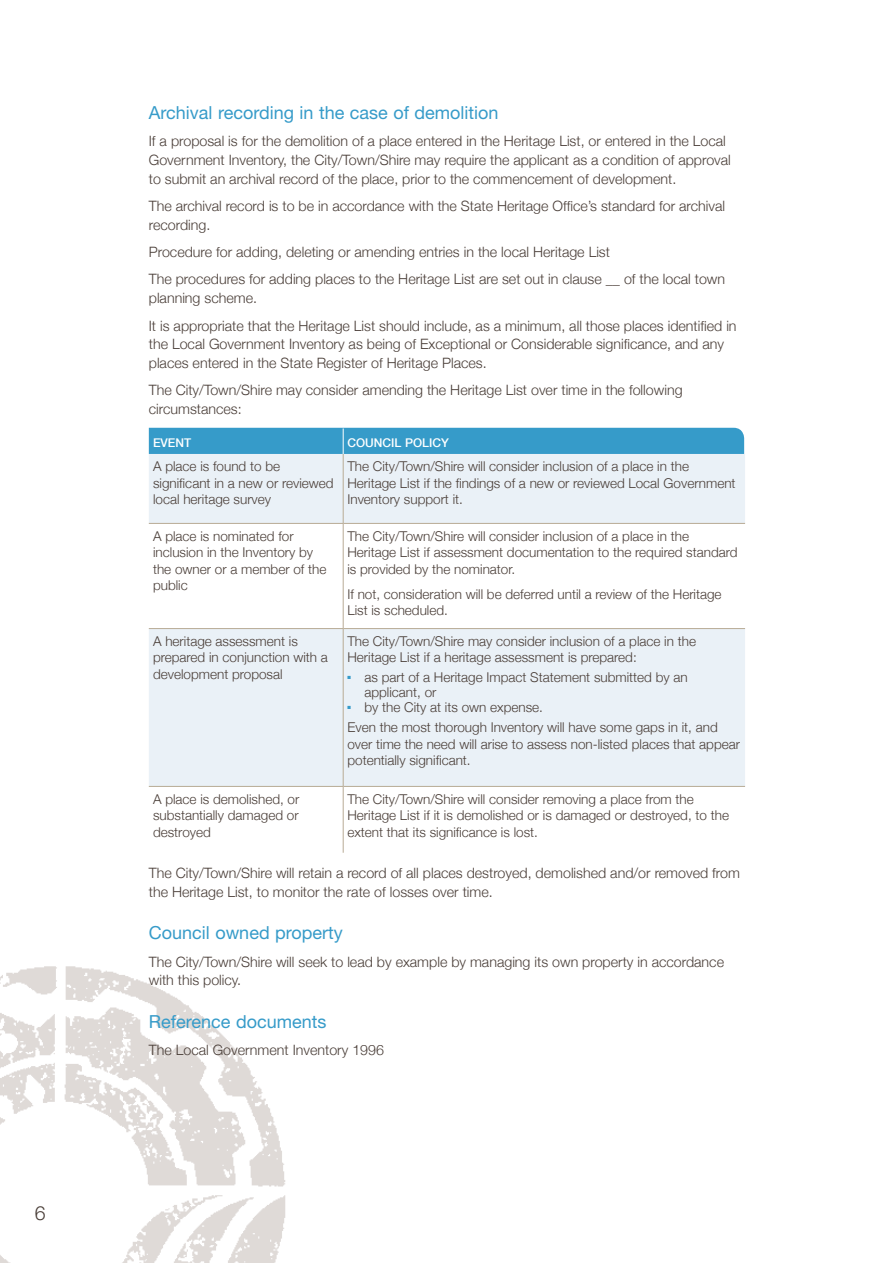
<style>
.page{position:relative;width:893px;height:1263px;background:#fff}
.page>*{position:absolute;margin:0;border:0;box-sizing:border-box;transform-origin:0 0}
.t1{font:300 19.5px "Helvetica Neue LT Std";color:#493d37}
.t2{font:18px "Helvetica Neue LT Std";color:#369bc9}
.t3{font:300 14.25px/18.8px "Helvetica Neue";color:#493d37}
.t4{font:300 13.5px/16.5px "Helvetica Neue";color:#493d37}
.t5{font:500 12px "Helvetica Neue";color:#fff}
</style>
<div class="page">
<img style="left:0;top:966px;width:286px;height:297px">
<svg style="left:149px;top:454px;width:596px;height:332px;fill:#eaf1f7"></svg>
<hr style="left:343px;top:454px;width:1px;height:69px;background:#b8ab95">
<hr style="left:149px;top:523px;width:194px;height:1px;background:#b8ab95">
<hr style="left:343px;top:523px;width:402px;height:1px;background:#b8ab95">
<hr style="left:343px;top:524px;width:1px;height:104px;background:#b8ab95">
<hr style="left:149px;top:628px;width:194px;height:1px;background:#b8ab95">
<hr style="left:343px;top:628px;width:402px;height:1px;background:#b8ab95">
<hr style="left:343px;top:629px;width:1px;height:157px;background:#b8ab95">
<hr style="left:149px;top:786px;width:194px;height:1px;background:#b8ab95">
<hr style="left:343px;top:786px;width:402px;height:1px;background:#b8ab95">
<hr style="left:343px;top:787px;width:1px;height:66px;background:#b8ab95">
<div style="left:149px;top:428px;width:595px;height:26px;background:#369bc9"></div>
<h1 class="t1" style="left:35px;top:1201px;width:12px">6</h1>
<p class="t2" style="left:149px;top:102px;width:351px">Archival recording in the case of demolition</p>
<p class="t3" style="left:149px;top:132px;width:584px">If a proposal is for the demolition of a place entered in the Heritage List, or entered in the Local<br>Government Inventory, the City/Town/Shire may require the applicant as a condition of approval to submit an archival record of the place, prior to the commencement of development.</p>
<p class="t3" style="left:149px;top:196px;width:578px">The archival record is to be in accordance with the State Heritage Office’s standard for archival recording.</p>
<p class="t3" style="left:149px;top:238px;width:578px;line-height:27.3px">Procedure for adding, deleting or amending entries in the local Heritage List<br>The procedures for adding places to the Heritage List are set out in clause __ of the local town</p>
<p class="t3" style="left:149px;top:284px;width:589px;line-height:27.3px">planning scheme.<br>It is appropriate that the Heritage List should include, as a minimum, all those places identified in</p>
<p class="t3" style="left:149px;top:334px;width:577px">the Local Government Inventory as being of Exceptional or Considerable significance, and any places entered in the State Register of Heritage Places.</p>
<p class="t3" style="left:149px;top:380px;width:535px">The City/Town/Shire may consider amending the Heritage List over time in the following circumstances:</p>
<p class="t5" style="left:153px;top:435px;width:40px">EVENT</p>
<p class="t5" style="left:347px;top:435px;width:103px">COUNCIL POLICY</p>
<p class="t4" style="left:153px;top:458px;width:182px">A place is found to be significant in a new or reviewed local heritage survey</p>
<p class="t4" style="left:347px;top:458px;width:390px">The City/Town/Shire will consider inclusion of a place in the<br>Heritage List if the findings of a new or reviewed Local Government<br>Inventory support it.</p>
<p class="t4" style="left:153px;top:527px;width:175px">A place is nominated for inclusion in the Inventory by the owner or a member of the public</p>
<p class="t4" style="left:347px;top:527px;width:392px">The City/Town/Shire will consider inclusion of a place in the<br>Heritage List if assessment documentation to the required standard is provided by the nominator.</p>
<p class="t4" style="left:347px;top:585px;width:376px">If not, consideration will be deferred until a review of the Heritage<br>List is scheduled.</p>
<p class="t4" style="left:153px;top:632px;width:176px">A heritage assessment is prepared in conjunction with a development proposal</p>
<p class="t4" style="left:347px;top:632px;width:350px">The City/Town/Shire may consider inclusion of a place in the<br>Heritage List if a heritage assessment is prepared:</p>
<p class="t4" style="left:364px;top:669px;width:325px;line-height:15px;text-indent:-17px"><sup>■</sup> as part of a Heritage Impact Statement submitted by an applicant, or</p>
<p class="t4" style="left:347px;top:696px;width:372px;line-height:20.7px"><sup>■</sup> by the City at its own expense.<br>Even the most thorough Inventory will have some gaps in it, and</p>
<p class="t4" style="left:347px;top:735px;width:394px">over time the need will arise to assess non-listed places that appear potentially significant.</p>
<p class="t4" style="left:153px;top:790px;width:148px;text-align:justify">A place is demolished, or substantially damaged or destroyed</p>
<p class="t4" style="left:347px;top:790px;width:383px">The City/Town/Shire will consider removing a place from the<br>Heritage List if it is demolished or is damaged or destroyed, to the extent that its significance is lost.</p>
<p class="t3" style="left:149px;top:863px;width:593px">The City/Town/Shire will retain a record of all places destroyed, demolished and/or removed from the Heritage List, to monitor the rate of losses over time.</p>
<p class="t2" style="left:149px;top:922px;width:196px">Council owned property</p>
<p class="t3" style="left:149px;top:952px;width:577px">The City/Town/Shire will seek to lead by example by managing its own property in accordance with this policy.</p>
<p class="t2" style="left:149px;top:1010px;width:179px">Reference documents</p>
<p class="t3" style="left:149px;top:1040px;width:237px">The Local Government Inventory 1996</p>
</div>
